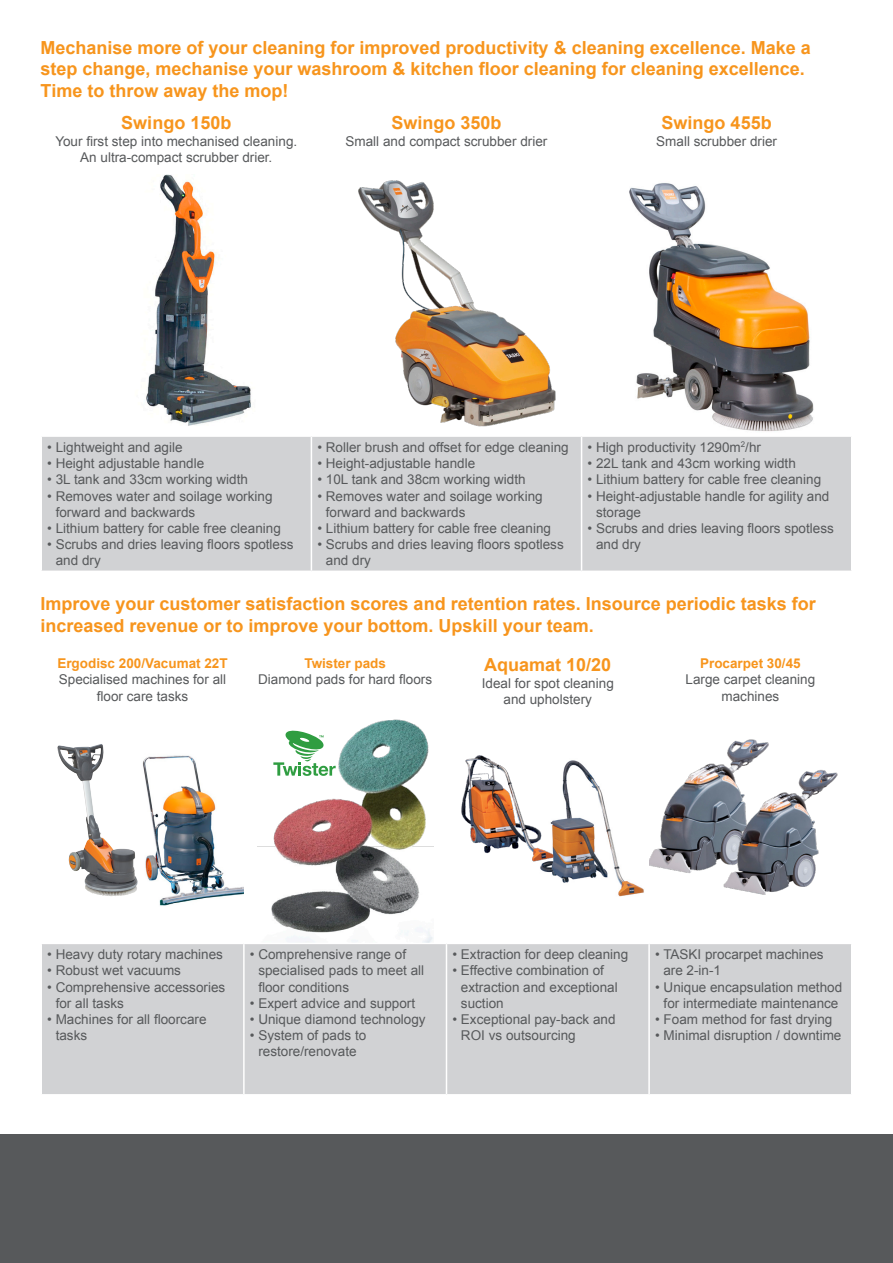
<style>
.page{position:relative;width:893px;height:1263px;background:#fff}
.page>*{position:absolute;margin:0;border:0;box-sizing:border-box;transform-origin:0 0}
.t1{font:700 18px/21.6px "Arial";color:#f7951d}
.t2{font:13.5px/16.2px "Arial";color:#57595b}
.t3{font:700 13.5px "Arial";color:#f7951d}
</style>
<div class="page">
<div style="left:42px;top:437px;width:809px;height:134px;background:#d1d2d4"></div>
<hr style="left:311px;top:437px;width:1px;height:134px;background:#fff">
<hr style="left:581px;top:437px;width:1px;height:134px;background:#fff">
<img style="left:146px;top:175px;width:105px;height:251px">
<img style="left:358px;top:180px;width:198px;height:247px">
<img style="left:629px;top:183px;width:185px;height:248px">
<div style="left:42px;top:944px;width:809px;height:150px;background:#d1d2d4"></div>
<hr style="left:243px;top:944px;width:2px;height:150px;background:#fff">
<hr style="left:446px;top:944px;width:1px;height:150px;background:#fff">
<hr style="left:648px;top:944px;width:2px;height:150px;background:#fff">
<img style="left:126px;top:755px;width:117px;height:151px">
<img style="left:57px;top:744px;width:62px;height:152px">
<img style="left:257px;top:719px;width:176px;height:224px">
<img style="left:540px;top:760px;width:104px;height:137px">
<img style="left:461px;top:755px;width:97px;height:107px">
<img style="left:650px;top:739px;width:119px;height:134px">
<img style="left:717px;top:760px;width:121px;height:135px">
<div style="left:0;top:1134px;width:893px;height:129px;background:#57595b"></div>
<svg style="left:273px;top:730px;width:63px;height:46px"></svg>
<h1 class="t1" style="left:40px;top:37px;width:772px">Mechanise more of your cleaning for improved productivity &amp; cleaning excellence. Make a step change, mechanise your washroom &amp; kitchen floor cleaning for cleaning excellence.<br>Time to throw away the mop!</h1>
<h1 class="t1" style="left:121px;top:113px;width:112px">Swingo 150b</h1>
<p class="t2" style="left:55px;top:133px;width:243px;text-align:center">Your first step into mechanised cleaning.<br>An ultra-compact scrubber drier.</p>
<h1 class="t1" style="left:391px;top:113px;width:112px">Swingo 350b</h1>
<p class="t2" style="left:346px;top:133px;width:203px">Small and compact scrubber drier</p>
<h1 class="t1" style="left:662px;top:113px;width:112px">Swingo 455b</h1>
<p class="t2" style="left:656px;top:133px;width:122px">Small scrubber drier</p>
<p class="t2" style="left:47px;top:439px;width:137px">• Lightweight and agile</p>
<p class="t2" style="left:47px;top:455px;width:159px">• Height adjustable handle</p>
<p class="t2" style="left:47px;top:472px;width:202px">• 3L tank and 33cm working width</p>
<p class="t2" style="left:56px;top:488px;width:218px;text-indent:-8px">• Removes water and soilage working forward and backwards</p>
<p class="t2" style="left:47px;top:520px;width:235px">• Lithium battery for cable free cleaning</p>
<p class="t2" style="left:56px;top:536px;width:239px;text-indent:-8px">• Scrubs and dries leaving floors spotless and dry</p>
<p class="t2" style="left:317px;top:439px;width:253px">• Roller brush and offset for edge cleaning</p>
<p class="t2" style="left:317px;top:455px;width:159px">• Height-adjustable handle</p>
<p class="t2" style="left:317px;top:472px;width:210px">• 10L tank and 38cm working width</p>
<p class="t2" style="left:326px;top:488px;width:218px;text-indent:-8px">• Removes water and soilage working forward and backwards</p>
<p class="t2" style="left:317px;top:520px;width:235px">• Lithium battery for cable free cleaning</p>
<p class="t2" style="left:326px;top:536px;width:239px;text-indent:-8px">• Scrubs and dries leaving floors spotless and dry</p>
<p class="t2" style="left:588px;top:439px;width:175px">• High productivity 1290m<sup>2</sup>/hr</p>
<p class="t2" style="left:588px;top:455px;width:210px">• 22L tank and 43cm working width</p>
<p class="t2" style="left:588px;top:472px;width:235px">• Lithium battery for cable free cleaning</p>
<p class="t2" style="left:596px;top:488px;width:235px;text-indent:-8px">• Height-adjustable handle for agility and storage</p>
<p class="t2" style="left:596px;top:520px;width:239px;text-indent:-8px">• Scrubs and dries leaving floors spotless and dry</p>
<h1 class="t1" style="left:40px;top:594px;width:777px">Improve your customer satisfaction scores and retention rates. Insource periodic tasks for increased revenue or to improve your bottom. Upskill your team.</h1>
<p class="t3" style="left:57px;top:654px;width:172px">Ergodisc 200/Vacumat 22T</p>
<p class="t2" style="left:59px;top:672px;width:169px;text-align:center">Specialised machines for all floor care tasks</p>
<p class="t3" style="left:700px;top:654px;width:102px">Procarpet 30/45</p>
<p class="t2" style="left:685px;top:672px;width:131px;text-align:center">Large carpet cleaning machines</p>
<h1 class="t1" style="left:484px;top:655px;width:129px">Aquamat 10/20</h1>
<p class="t2" style="left:482px;top:675px;width:134px;text-align:center">Ideal for spot cleaning and upholstery</p>
<p class="t3" style="left:304px;top:654px;width:83px">Twister pads</p>
<p class="t2" style="left:258px;top:672px;width:176px">Diamond pads for hard floors</p>
<p class="t2" style="left:47px;top:946px;width:177px">• Heavy duty rotary machines</p>
<p class="t2" style="left:47px;top:963px;width:135px">• Robust wet vacuums</p>
<p class="t2" style="left:56px;top:979px;width:171px;text-indent:-8px">• Comprehensive accessories for all tasks</p>
<p class="t2" style="left:56px;top:1011px;width:152px;text-indent:-8px">• Machines for all floorcare tasks</p>
<p class="t2" style="left:258px;top:946px;width:167px;text-indent:-8px">• Comprehensive range of specialised pads to meet all floor conditions</p>
<p class="t2" style="left:250px;top:995px;width:167px">• Expert advice and support</p>
<p class="t2" style="left:250px;top:1011px;width:177px">• Unique diamond technology</p>
<p class="t2" style="left:250px;top:1027px;width:118px;text-align:center">• System of pads to restore/renovate</p>
<p class="t2" style="left:452px;top:946px;width:177px">• Extraction for deep cleaning</p>
<p class="t2" style="left:461px;top:963px;width:158px;text-indent:-8px">• Effective combination of extraction and exceptional suction</p>
<p class="t2" style="left:461px;top:1011px;width:156px;text-indent:-8px">• Exceptional pay-back and<br>ROI vs outsourcing</p>
<p class="t2" style="left:663px;top:946px;width:162px;text-indent:-8px">• TASKI procarpet machines are 2-in-1</p>
<p class="t2" style="left:655px;top:979px;width:189px;text-align:center">• Unique encapsulation method for intermediate maintenance</p>
<p class="t2" style="left:655px;top:1011px;width:179px">• Foam method for fast drying</p>
<p class="t2" style="left:655px;top:1027px;width:188px">• Minimal disruption / downtime</p>
</div>
